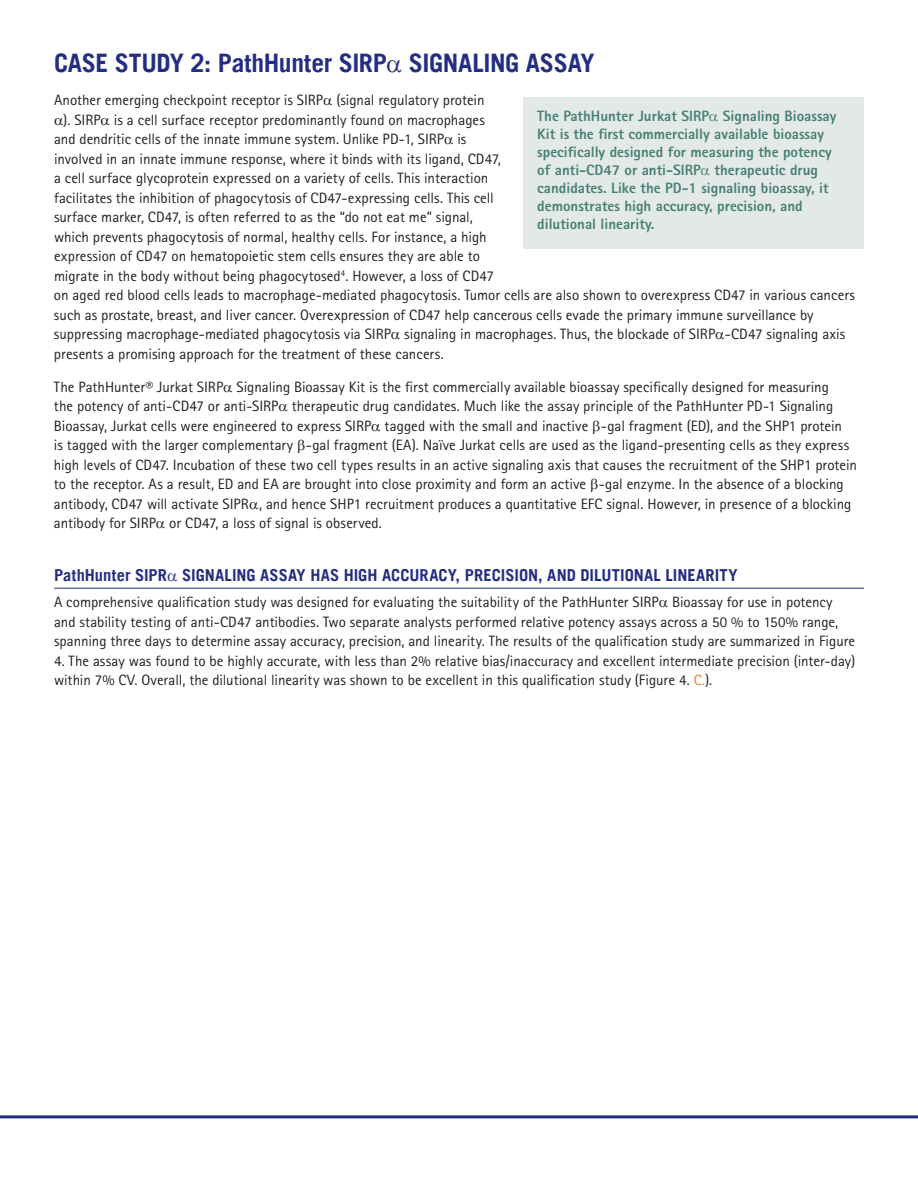
<style>
.page{position:relative;width:918px;height:1188px;background:#fff}
.page>*{position:absolute;margin:0;border:0;box-sizing:border-box;transform-origin:0 0}
.t1{font:700 25.5px "Trade Gothic LT";letter-spacing:-.015em;color:#232e83}
.t2{font:700 16.5px "Trade Gothic LT";letter-spacing:.005em;color:#232e83}
.t3{font:15px/19.5px "Rotis Sans Serif Std";color:#231f20}
.t4{font:800 15px/18px "Rotis Sans Serif Std";color:#468074}
.s1{color:#f57e29}
</style>
<div class="page">
<hr style="left:0;top:1115px;width:918px;height:3px;background:#232e83">
<div style="left:524px;top:97px;width:340px;height:151px;background:#e3e9e7"></div>
<hr style="left:54px;top:588px;width:810px;height:1px;background:#232e83">
<h1 class="t1" style="left:54px;top:48px;width:542px">CASE STUDY 2: PathHunter SIRP SIGNALING ASSAY</h1>
<p class="t3" style="left:54px;top:91px;width:432px">Another emerging checkpoint receptor is SIRP (signal regulatory protein</p>
<p class="t3" style="left:63px;top:110px;width:423px">). SIRP is a cell surface receptor predominantly found on macrophages</p>
<p class="t3" style="left:54px;top:130px;width:414px">and dendritic cells of the innate immune system. Unlike PD-1, SIRP is</p>
<p class="t3" style="left:54px;top:149px;width:449px">involved in an innate immune response, where it binds with its ligand, CD47,</p>
<p class="t3" style="left:54px;top:169px;width:436px">a cell surface glycoprotein expressed on a variety of cells. This interaction</p>
<p class="t3" style="left:54px;top:188px;width:441px">facilitates the inhibition of phagocytosis of CD47-expressing cells. This cell</p>
<p class="t3" style="left:54px;top:208px;width:420px">surface marker, CD47, is often referred to as the “do not eat me” signal,</p>
<p class="t3" style="left:54px;top:227px;width:434px">which prevents phagocytosis of normal, healthy cells. For instance, a high</p>
<p class="t3" style="left:54px;top:247px;width:427px">expression of CD47 on hematopoietic stem cells ensures they are able to</p>
<p class="t3" style="left:54px;top:266px;width:441px">migrate in the body without being phagocytosed<sup>4</sup>. However, a loss of CD47</p>
<p class="t3" style="left:54px;top:286px;width:803px">on aged red blood cells leads to macrophage-mediated phagocytosis. Tumor cells are also shown to overexpress CD47 in various cancers</p>
<p class="t3" style="left:54px;top:305px;width:761px">such as prostate, breast, and liver cancer. Overexpression of CD47 help cancerous cells evade the primary immune surveillance by</p>
<p class="t3" style="left:54px;top:325px;width:793px">suppressing macrophage-mediated phagocytosis via SIRP signaling in macrophages. Thus, the blockade of SIRP -CD47 signaling axis</p>
<p class="t3" style="left:54px;top:344px;width:391px">presents a promising approach for the treatment of these cancers.</p>
<p class="t3" style="left:54px;top:377px;width:805px">The PathHunter® Jurkat SIRP Signaling Bioassay Kit is the first commercially available bioassay specifically designed for measuring<br>the potency of anti-CD47 or anti-SIRP therapeutic drug candidates. Much like the assay principle of the PathHunter PD-1 Signaling Bioassay, Jurkat cells were engineered to express SIRP tagged with the small and inactive -gal fragment (ED), and the SHP1 protein<br>is tagged with the larger complementary -gal fragment (EA). Naïve Jurkat cells are used as the ligand-presenting cells as they express high levels of CD47. Incubation of these two cell types results in an active signaling axis that causes the recruitment of the SHP1 protein to the receptor. As a result, ED and EA are brought into close proximity and form an active -gal enzyme. In the absence of a blocking antibody, CD47 will activate SIPR , and hence SHP1 recruitment produces a quantitative EFC signal. However, in presence of a blocking antibody for SIRP or CD47, a loss of signal is observed.</p>
<p class="t4" style="left:537px;top:106px;width:301px">The PathHunter Jurkat SIRP Signaling Bioassay Kit is the first commercially available bioassay specifically designed for measuring the potency of anti-CD47 or anti-SIRP therapeutic drug candidates. Like the PD-1 signaling bioassay, it demonstrates high accuracy, precision, and dilutional linearity.</p>
<p class="t2" style="left:54px;top:565px;width:685px">PathHunter SIPR SIGNALING ASSAY HAS HIGH ACCURACY, PRECISION, AND DILUTIONAL LINEARITY</p>
<p class="t3" style="left:54px;top:593px;width:803px">A comprehensive qualification study was designed for evaluating the suitability of the PathHunter SIRP Bioassay for use in potency and stability testing of anti-CD47 antibodies. Two separate analysts performed relative potency assays across a 50 % to 150% range, spanning three days to determine assay accuracy, precision, and linearity. The results of the qualification study are summarized in Figure</p>
<p class="t3" style="left:54px;top:651px;width:803px">4. The assay was found to be highly accurate, with less than 2% relative bias/inaccuracy and excellent intermediate precision (inter-day) within 7% CV. Overall, the dilutional linearity was shown to be excellent in this qualification study (Figure 4. <span class="s1">C.</span>).</p>
</div>
